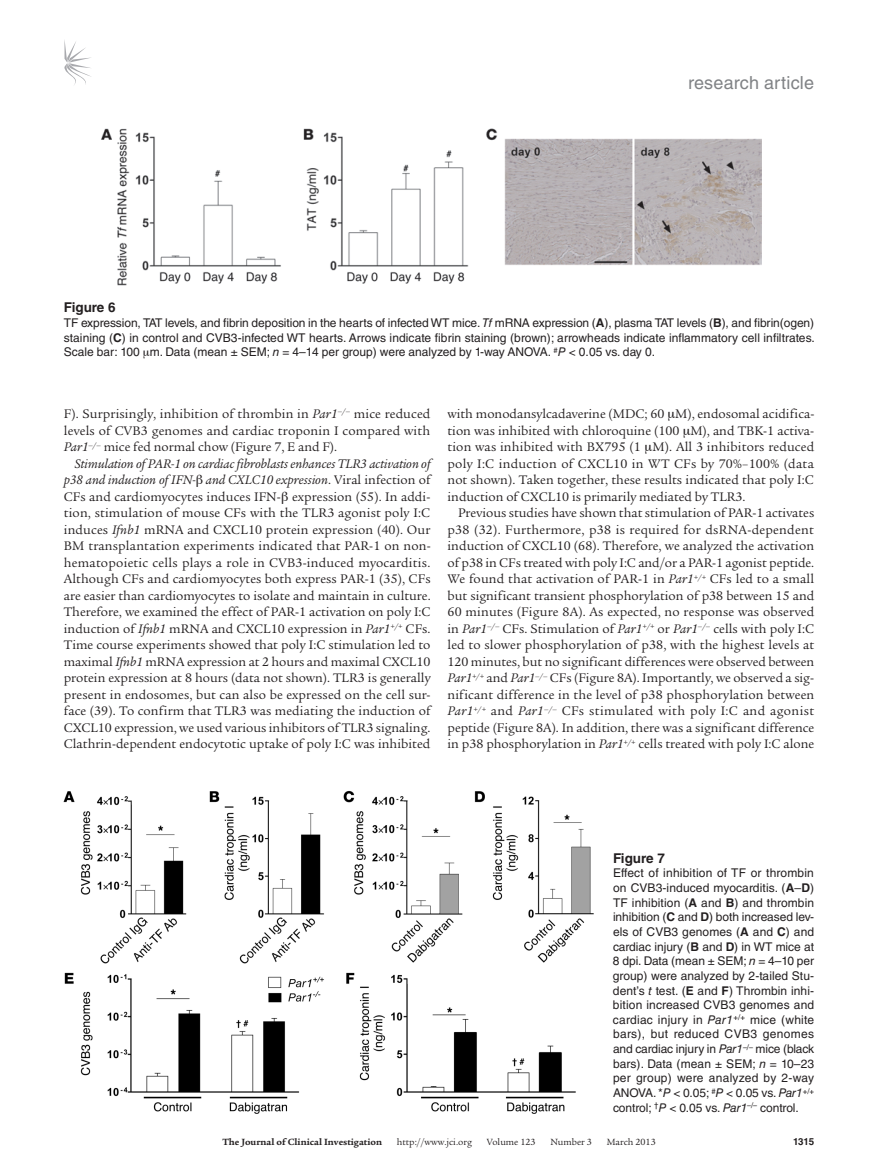
<style>
.page{position:relative;width:878px;height:1175px;background:#fff}
.page>*{position:absolute;margin:0;border:0;box-sizing:border-box;transform-origin:0 0}
.t1{font:18px "Helvetica LT Std";letter-spacing:.01em;color:#808285}
.t2{font:13.5px/16.5px "Legacy Serif Std";color:#231f20;text-align:justify}
.t3{font:700 13.5px "Helvetica LT Std";color:#231f20}
.t4{font:12px/14.7px "Helvetica LT Std";color:#231f20;text-align:justify}
.t5{font:9.75px "Legacy Serif Std";color:#231f20}
.t6{font:700 9.75px "Legacy Serif Std";color:#231f20}
.t7{font:700 9.75px "Helvetica LT Std";color:#231f20}
.s1{font-style:italic}
.s2{font-weight:700}
</style>
<div class="page">
<svg style="left:64px;top:40px;width:27px;height:45px"></svg>
<img style="left:101px;top:128px;width:660px;height:158px">
<img style="left:64px;top:790px;width:530px;height:324px">
<h1 class="t1" style="left:688px;top:73px;width:127px">research article</h1>
<p class="t3" style="left:64px;top:299px;width:53px">Figure 6</p>
<p class="t4" style="left:64px;top:315px;width:752px">TF expression, TAT levels, and fibrin deposition in the hearts of infected WT mice. <span class="s1">Tf</span> mRNA expression (<span class="s2">A</span>), plasma TAT levels (<span class="s2">B</span>), and fibrin(ogen) staining (<span class="s2">C</span>) in control and CVB3-infected WT hearts. Arrows indicate fibrin staining (brown); arrowheads indicate inflammatory cell infiltrates.<br>Scale bar: 100 m. Data (mean ± SEM; <span class="s1">n</span> = 4–14 per group) were analyzed by 1-way ANOVA. <sup>#</sup><span class="s1">P</span> &lt; 0.05 vs. day 0.</p>
<p class="t2" style="left:64px;top:406px;width:368px">F). Surprisingly, inhibition of thrombin in <span class="s1">Par1</span><sup>–/–</sup> mice reduced levels of CVB3 genomes and cardiac troponin I compared with <span class="s1">Par1</span><sup>–/–</sup> mice fed normal chow (Figure 7, E and F).</p>
<p class="t2" style="left:64px;top:455px;width:368px;text-indent:11px"><span class="s1">Stimulation of PAR-1 on cardiac fibroblasts enhances TLR3 activation of p38 and induction of IFN- and CXLC10 expression</span>. Viral infection of CFs and cardiomyocytes induces IFN- expression (55). In addi&shy;tion, stimulation of mouse CFs with the TLR3 agonist poly I:C induces <span class="s1">Ifnb1</span> mRNA and CXCL10 protein expression (40). Our BM transplantation experiments indicated that PAR-1 on non&shy;hematopoietic cells plays a role in CVB3-induced myocarditis.<br>Although CFs and cardiomyocytes both express PAR-1 (35), CFs are easier than cardiomyocytes to isolate and maintain in culture.<br>Therefore, we examined the effect of PAR-1 activation on poly I:C induction of <span class="s1">Ifnb1</span> mRNA and CXCL10 expression in <span class="s1">Par1</span><sup>+/+</sup> CFs.<br>Time course experiments showed that poly I:C stimulation led to maximal <span class="s1">Ifnb1</span> mRNA expression at 2 hours and maximal CXCL10 protein expression at 8 hours (data not shown). TLR3 is generally present in endosomes, but can also be expressed on the cell sur&shy;face (39). To confirm that TLR3 was mediating the induction of CXCL10 expression, we used various inhibitors of TLR3 signaling.<br>Clathrin-dependent endocytotic uptake of poly I:C was inhibited</p>
<p class="t2" style="left:447px;top:406px;width:368px">with monodansylcadaverine (MDC; 60 M), endosomal acidifica&shy;tion was inhibited with chloroquine (100 M), and TBK-1 activa&shy;tion was inhibited with BX795 (1 M). All 3 inhibitors reduced poly I:C induction of CXCL10 in WT CFs by 70%–100% (data not shown). Taken together, these results indicated that poly I:C induction of CXCL10 is primarily mediated by TLR3.</p>
<p class="t2" style="left:447px;top:505px;width:368px;text-indent:11px">Previous studies have shown that stimulation of PAR-1 activates p38 (32). Furthermore, p38 is required for dsRNA-dependent induction of CXCL10 (68). Therefore, we analyzed the activation of p38 in CFs treated with poly I:C and/or a PAR-1 agonist peptide.<br>We found that activation of PAR-1 in <span class="s1">Par1</span><sup>+/+</sup> CFs led to a small but significant transient phosphorylation of p38 between 15 and 60 minutes (Figure 8A). As expected, no response was observed in <span class="s1">Par1</span><sup>–/–</sup> CFs. Stimulation of <span class="s1">Par1</span><sup>+/+</sup> or <span class="s1">Par1</span><sup>–/–</sup> cells with poly I:C led to slower phosphorylation of p38, with the highest levels at 120 minutes, but no significant differences were observed between <span class="s1">Par1</span><sup>+/+</sup> and <span class="s1">Par1</span><sup>–/–</sup> CFs (Figure 8A). Importantly, we observed a sig&shy;nificant difference in the level of p38 phosphorylation between <span class="s1">Par1</span><sup>+/+</sup> and <span class="s1">Par1</span><sup>–/–</sup> CFs stimulated with poly I:C and agonist peptide (Figure 8A). In addition, there was a significant difference in p38 phosphorylation in <span class="s1">Par1</span><sup>+/+</sup> cells treated with poly I:C alone</p>
<p class="t3" style="left:613px;top:849px;width:53px">Figure 7</p>
<p class="t4" style="left:613px;top:866px;width:203px">Effect of inhibition of TF or thrombin on CVB3-induced myocarditis. (<span class="s2">A</span>–<span class="s2">D</span>)<br>TF inhibition (<span class="s2">A</span> and <span class="s2">B</span>) and thrombin inhibition (<span class="s2">C</span> and <span class="s2">D</span>) both increased lev&shy;els of CVB3 genomes (<span class="s2">A</span> and <span class="s2">C</span>) and cardiac injury (<span class="s2">B</span> and <span class="s2">D</span>) in WT mice at 8 dpi. Data (mean ± SEM; <span class="s1">n</span> = 4–10 per group) were analyzed by 2-tailed Stu&shy;dent’s <span class="s1">t</span> test. (<span class="s2">E</span> and <span class="s2">F</span>) Thrombin inhi&shy;bition increased CVB3 genomes and cardiac injury in <span class="s1">Par1</span><sup>+/+</sup> mice (white bars), but reduced CVB3 genomes and cardiac injury in <span class="s1">Par1</span><sup>–/–</sup> mice (black bars). Data (mean ± SEM; <span class="s1">n</span> = 10–23 per group) were analyzed by 2-way ANOVA. *<span class="s1">P</span> &lt; 0.05; <sup>#</sup><span class="s1">P</span> &lt; 0.05 vs. <span class="s1">Par1</span><sup>+/+ </sup>control; <sup>†</sup><span class="s1">P</span> &lt; 0.05 vs. <span class="s1">Par1</span><sup>–/–</sup> control.</p>
<p class="t6" style="left:222px;top:1135px;width:161px">The Journal of Clinical Investigation</p>
<p class="t5" style="left:397px;top:1136px;width:77px">http://www.jci.org</p>
<p class="t5" style="left:486px;top:1136px;width:50px">Volume 123</p>
<p class="t5" style="left:550px;top:1136px;width:43px">Number 3</p>
<p class="t5" style="left:606px;top:1136px;width:51px">March 2013</p>
<p class="t7" style="left:793px;top:1135px;width:23px">1315</p>
</div>
